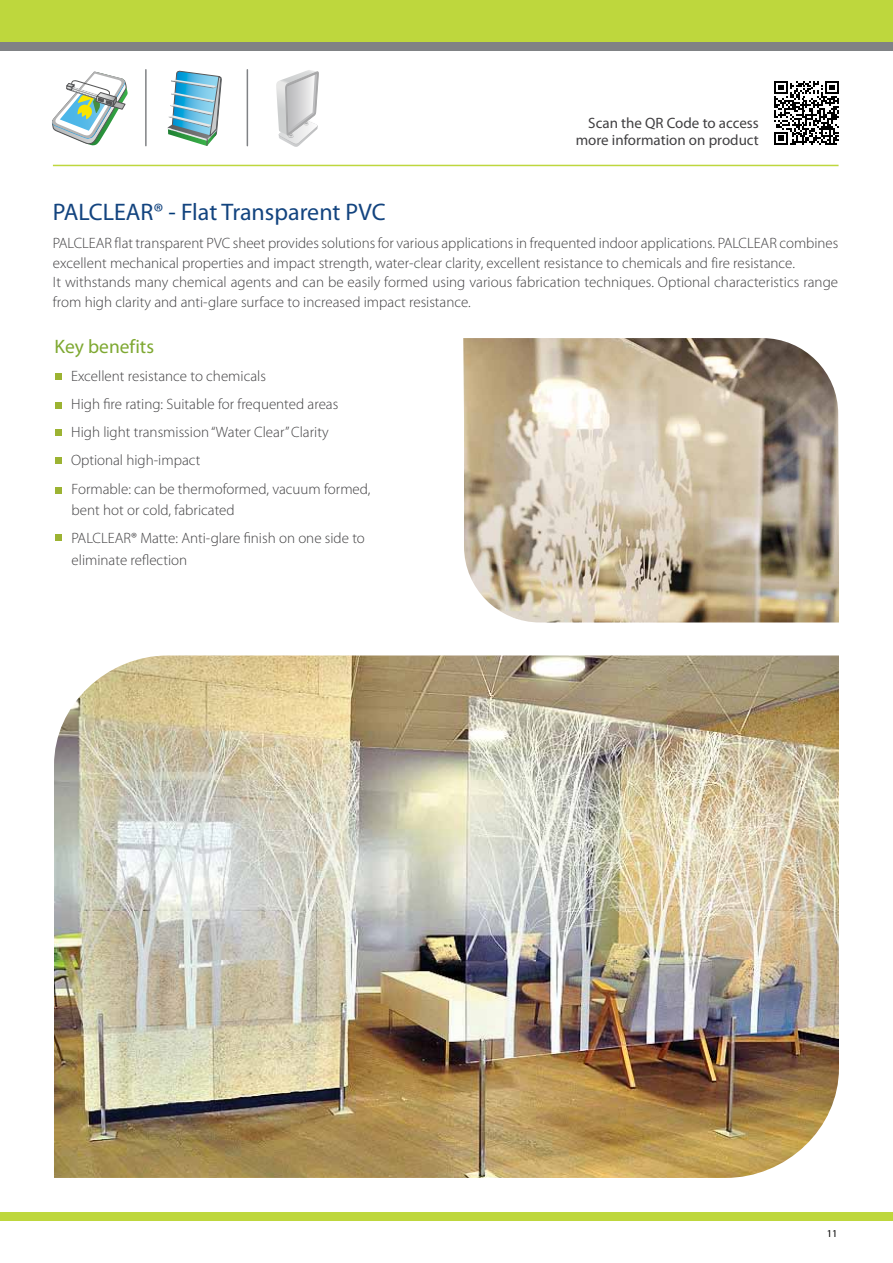
<style>
.page{position:relative;width:893px;height:1263px;background:#fff}
.page>*{position:absolute;margin:0;border:0;box-sizing:border-box;transform-origin:0 0}
.t1{font:24px "Myriad Pro";color:#13447f}
.t2{font:19.5px "Myriad Pro";color:#7ea831}
.t3{font:300 15px/19.5px "Myriad Pro";color:#414042}
.t4{font:15px/17.2px "Myriad Pro";color:#414042;text-align:right}
.t5{font:10.5px "Myriad Pro";color:#000}
.s1{color:#003976}
</style>
<div class="page">
<div style="left:0;top:0;width:893px;height:45px;background:#bed73d"></div>
<div style="left:0;top:42px;width:893px;height:9px;background:#808285"></div>
<div style="left:0;top:1212px;width:893px;height:9px;background:#bed73d"></div>
<svg style="left:56px;top:373px;width:6px;height:6px"></svg>
<svg style="left:56px;top:402px;width:6px;height:6px"></svg>
<svg style="left:56px;top:429px;width:6px;height:6px"></svg>
<svg style="left:56px;top:457px;width:6px;height:6px"></svg>
<svg style="left:56px;top:487px;width:6px;height:6px"></svg>
<svg style="left:56px;top:534px;width:6px;height:6px"></svg>
<img style="left:54px;top:655px;width:785px;height:523px">
<img style="left:463px;top:338px;width:376px;height:284px">
<svg style="left:774px;top:81px;width:65px;height:64px"></svg>
<svg style="left:167px;top:70px;width:55px;height:76px"></svg>
<svg style="left:52px;top:71px;width:76px;height:75px"></svg>
<svg style="left:276px;top:70px;width:43px;height:77px"></svg>
<hr style="left:145px;top:70px;width:2px;height:76px;background:#808285">
<hr style="left:247px;top:70px;width:1px;height:76px;background:#808285">
<hr style="left:53px;top:165px;width:786px;height:1px;background:#bed73d">
<p class="t4" style="left:576px;top:114px;width:185px">Scan the QR Code to access more information on product</p>
<h1 class="t1" style="left:53px;top:197px;width:334px">PALCLEAR® <span class="s1">-</span> Flat Transparent PVC</h1>
<p class="t3" style="left:53px;top:234px;width:787px">PALCLEAR flat transparent PVC sheet provides solutions for various applications in frequented indoor applications. PALCLEAR combines excellent mechanical properties and impact strength, water-clear clarity, excellent resistance to chemicals and fire resistance.<br>It withstands many chemical agents and can be easily formed using various fabrication techniques. Optional characteristics range from high clarity and anti-glare surface to increased impact resistance.</p>
<h2 class="t2" style="left:55px;top:334px;width:101px">Key benefits</h2>
<p class="t3" style="left:71px;top:362px;width:269px;line-height:28px">Excellent resistance to chemicals<br>High fire rating: Suitable for frequented areas High light transmission “Water Clear” Clarity Optional high-impact</p>
<p class="t3" style="left:72px;top:479px;width:300px;line-height:21px">Formable: can be thermoformed, vacuum formed, bent hot or cold, fabricated</p>
<p class="t3" style="left:72px;top:527px;width:295px;line-height:22px">PALCLEAR® Matte: Anti-glare finish on one side to eliminate reflection</p>
<p class="t5" style="left:827px;top:1227px;width:12px">11</p>
</div>
